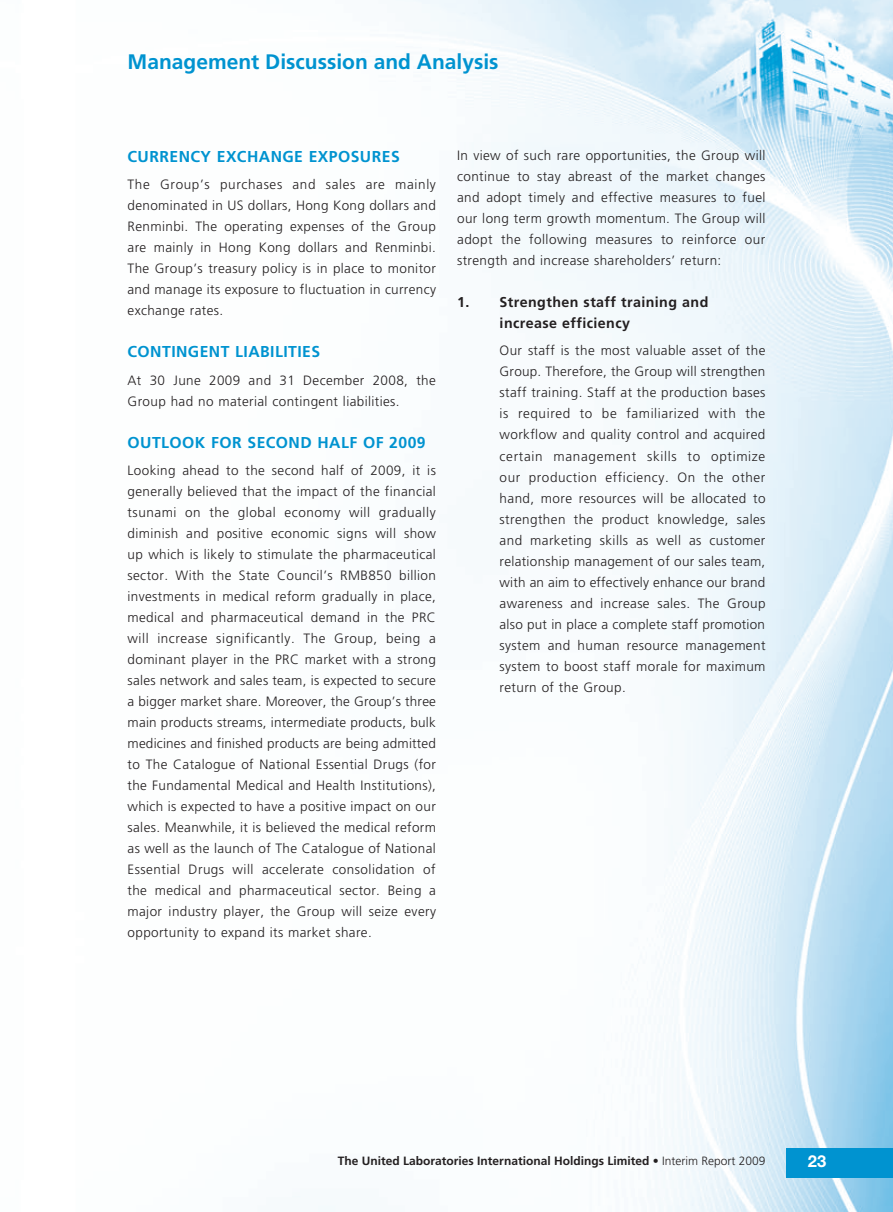
<style>
.page{position:relative;width:893px;height:1212px;background:#fff}
.page>*{position:absolute;margin:0;border:0;box-sizing:border-box;transform-origin:0 0}
.t1{font:700 21px "Frutiger LT Std";color:#0093d0}
.t2{font:700 16.5px "Helvetica Neue LT Std";color:#fff}
.t3{font:700 15.75px "Frutiger LT Std";letter-spacing:.03em;color:#0093d0}
.t4{font:700 14.25px/21px "Frutiger LT Std";letter-spacing:.03em;color:#231f20}
.t5{font:300 13.5px/21px "Frutiger LT Std";letter-spacing:.03em;color:#231f20;text-align:justify}
.t6{font:700 12px "Frutiger LT Std";color:#231f20}
.s1{font-weight:300}
</style>
<div class="page">
<img style="left:292px;top:0;width:601px;height:1212px">
<div style="left:787px;top:1148px;width:106px;height:30px;background:#0093d0"></div>
<h1 class="t1" style="left:128px;top:50px;width:373px">Management Discussion and Analysis</h1>
<p class="t3" style="left:128px;top:147px;width:101px">Currency Exch</p>
<p class="t3" style="left:259px;top:147px;width:141px">ange Exposu res</p>
<p class="t5" style="left:128px;top:174px;width:310px">The Group’s purchases and sales are mainly denominated in US dollars, Hong Kong dollars and Renminbi. The operating expenses of the Group are mainly in Hong Kong dollars and Renminbi.<br>The Group’s treasury policy is in place to monitor and manage its exposure to fluctuation in currency exchange rates.</p>
<p class="t3" style="left:128px;top:343px;width:33px">Contin</p>
<p class="t3" style="left:188px;top:343px;width:80px">gent Liabiliti</p>
<p class="t3" style="left:302px;top:343px;width:18px">es</p>
<p class="t5" style="left:128px;top:370px;width:310px">At 30 June 2009 and 31 December 2008, the<br>Group had no material contingent liabilities.</p>
<p class="t3" style="left:128px;top:433px;width:12px">Outl</p>
<p class="t3" style="left:170px;top:433px;width:258px">ook for second half of 2009</p>
<p class="t5" style="left:128px;top:460px;width:310px">Looking ahead to the second half of 2009, it is generally believed that the impact of the financial tsunami on the global economy will gradually diminish and positive economic signs will show up which is likely to stimulate the pharmaceutical sector. With the State Council’s RMB850 billion investments in medical reform gradually in place, medical and pharmaceutical demand in the PRC will increase significantly. The Group, being a dominant player in the PRC market with a strong sales network and sales team, is expected to secure a bigger market share. Moreover, the Group’s three main products streams, intermediate products, bulk medicines and finished products are being admitted to The Catalogue of National Essential Drugs (for the Fundamental Medical and Health Institutions), which is expected to have a positive impact on our sales. Meanwhile, it is believed the medical reform as well as the launch of The Catalogue of National Essential Drugs will accelerate consolidation of the medical and pharmaceutical sector. Being a major industry player, the Group will seize every opportunity to expand its market share.</p>
<p class="t5" style="left:457px;top:145px;width:310px">In view of such rare opportunities, the Group will continue to stay abreast of the market changes and adopt timely and effective measures to fuel our long term growth momentum. The Group will adopt the following measures to reinforce our strength and increase shareholders’ return:</p>
<p class="t4" style="left:500px;top:292px;width:210px;text-indent:-43px">1. Strengthen staff training and increase efficiency</p>
<p class="t5" style="left:500px;top:340px;width:267px">Our staff is the most valuable asset of the Group. Therefore, the Group will strengthen staff training. Staff at the production bases is required to be familiarized with the workflow and quality control and acquired certain management skills to optimize our production efficiency. On the other hand, more resources will be allocated to strengthen the product knowledge, sales and marketing skills as well as customer relationship management of our sales team, with an aim to effectively enhance our brand awareness and increase sales. The Group also put in place a complete staff promotion system and human resource management system to boost staff morale for maximum return of the Group.</p>
<p class="t6" style="left:338px;top:1153px;width:429px">The United Laboratories International Holdings Limited <span class="s1">• Interim Report 2009</span></p>
<p class="t2" style="left:808px;top:1151px;width:20px">23</p>
</div>
